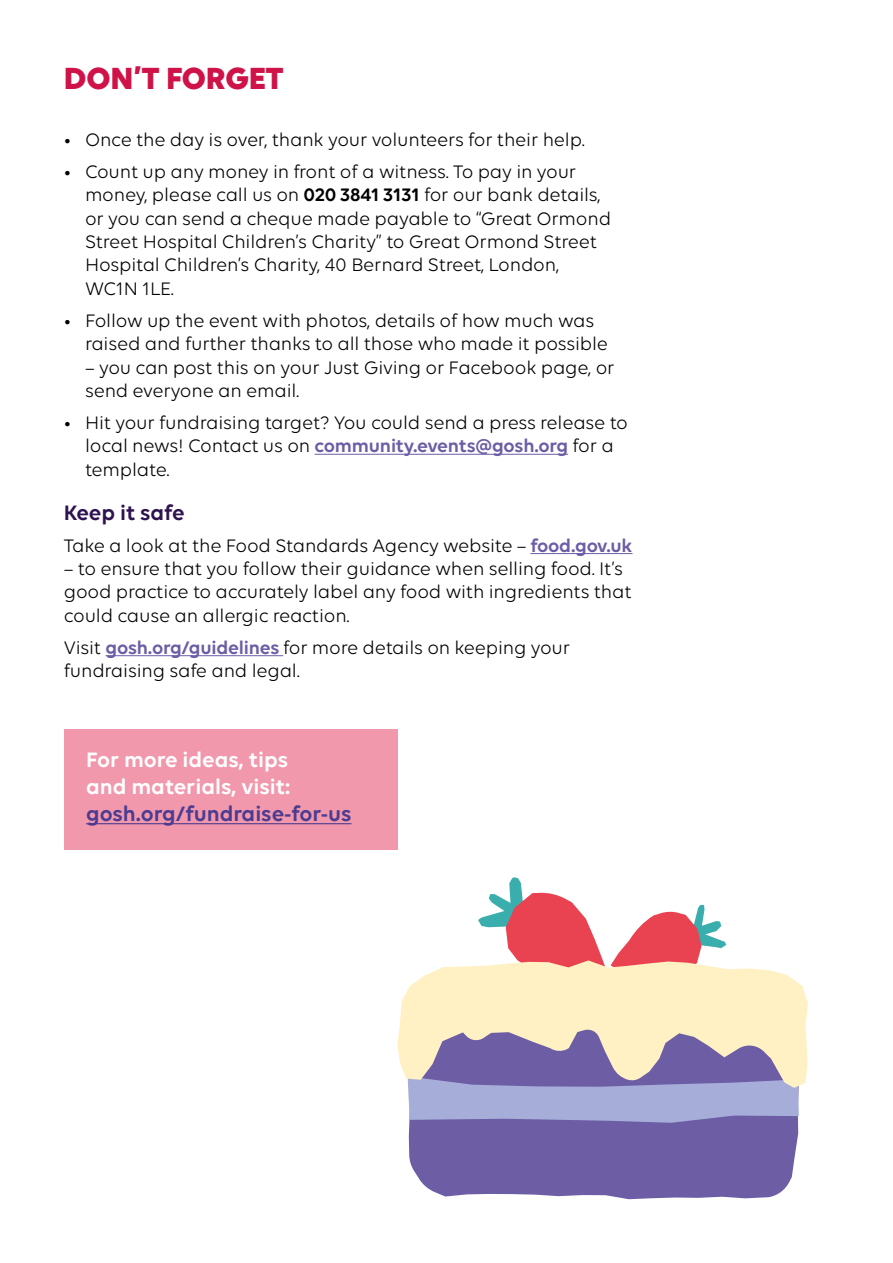
<style>
.page{position:relative;width:893px;height:1263px;background:#fff}
.page>*{position:absolute;margin:0;border:0;box-sizing:border-box;transform-origin:0 0}
.t1{font:700 33px "GOSH Brave";color:#cf1348}
.t2{font:600 22.5px/27px "GOSH Brave";color:#fff}
.t3{font:600 22.5px "GOSH Brave";color:#4c3c90}
.t4{font:600 22.5px "GOSH Brave";color:#2f1351}
.t5{font:19.5px/23.4px "GOSH Brave";letter-spacing:-.01em;color:#000}
.s1{font-weight:600}
.s2{font-weight:600;color:#6c5da5}
</style>
<div class="page">
<div style="left:64px;top:729px;width:333px;height:120px;background:#f298ad"></div>
<hr style="left:315px;top:454px;width:253px;height:1px;background:#6c5da5">
<hr style="left:530px;top:553px;width:102px;height:1px;background:#6c5da5">
<hr style="left:106px;top:655px;width:177px;height:1px;background:#6c5da5">
<hr style="left:86px;top:823px;width:265px;height:1px;background:#4c3c90">
<svg style="left:478px;top:877px;width:248px;height:83px"></svg>
<svg style="left:408px;top:1123px;width:391px;height:76px;background:#7567ab"></svg>
<svg style="left:408px;top:1088px;width:391px;height:35px;background:#9fa4d2"></svg>
<svg style="left:397px;top:960px;width:411px;height:128px;background:#d7c9bf"></svg>
<h1 class="t1" style="left:64px;top:58px;width:221px">DON’T FORGET</h1>
<p class="t5" style="left:64px;top:128px;width:523px">• Once the day is over, thank your volunteers for their help.</p>
<p class="t5" style="left:85px;top:159px;width:528px;text-indent:-21px">• Count up any money in front of a witness. To pay in your money, please call us on <span class="s1">020 3841 3131</span> for our bank details, or you can send a cheque made payable to “Great Ormond Street Hospital Children’s Charity” to Great Ormond Street Hospital Children’s Charity, 40 Bernard Street, London, WC1N 1LE.</p>
<p class="t5" style="left:85px;top:308px;width:525px;text-indent:-21px">• Follow up the event with photos, details of how much was raised and further thanks to all those who made it possible</p>
<p class="t5" style="left:85px;top:355px;width:531px">– you can post this on your Just Giving or Facebook page, or send everyone an email.</p>
<p class="t5" style="left:85px;top:410px;width:544px;text-indent:-21px">• Hit your fundraising target? You could send a press release to local news! Contact us on <span class="s2">community.events@gosh.org</span> for a template.</p>
<p class="t4" style="left:64px;top:499px;width:122px">Keep it safe</p>
<p class="t5" style="left:64px;top:533px;width:570px">Take a look at the Food Standards Agency website – <span class="s2">food.gov.uk</span></p>
<p class="t5" style="left:64px;top:557px;width:569px">– to ensure that you follow their guidance when selling food. It’s good practice to accurately label any food with ingredients that could cause an allergic reaction.</p>
<p class="t5" style="left:64px;top:635px;width:508px">Visit <span class="s2">gosh.org/guidelines</span> for more details on keeping your fundraising safe and legal.</p>
<p class="t2" style="left:86px;top:746px;width:206px">For more ideas, tips and materials, visit:</p>
<p class="t3" style="left:86px;top:801px;width:267px">gosh.org/fundraise-for-us</p>
</div>
